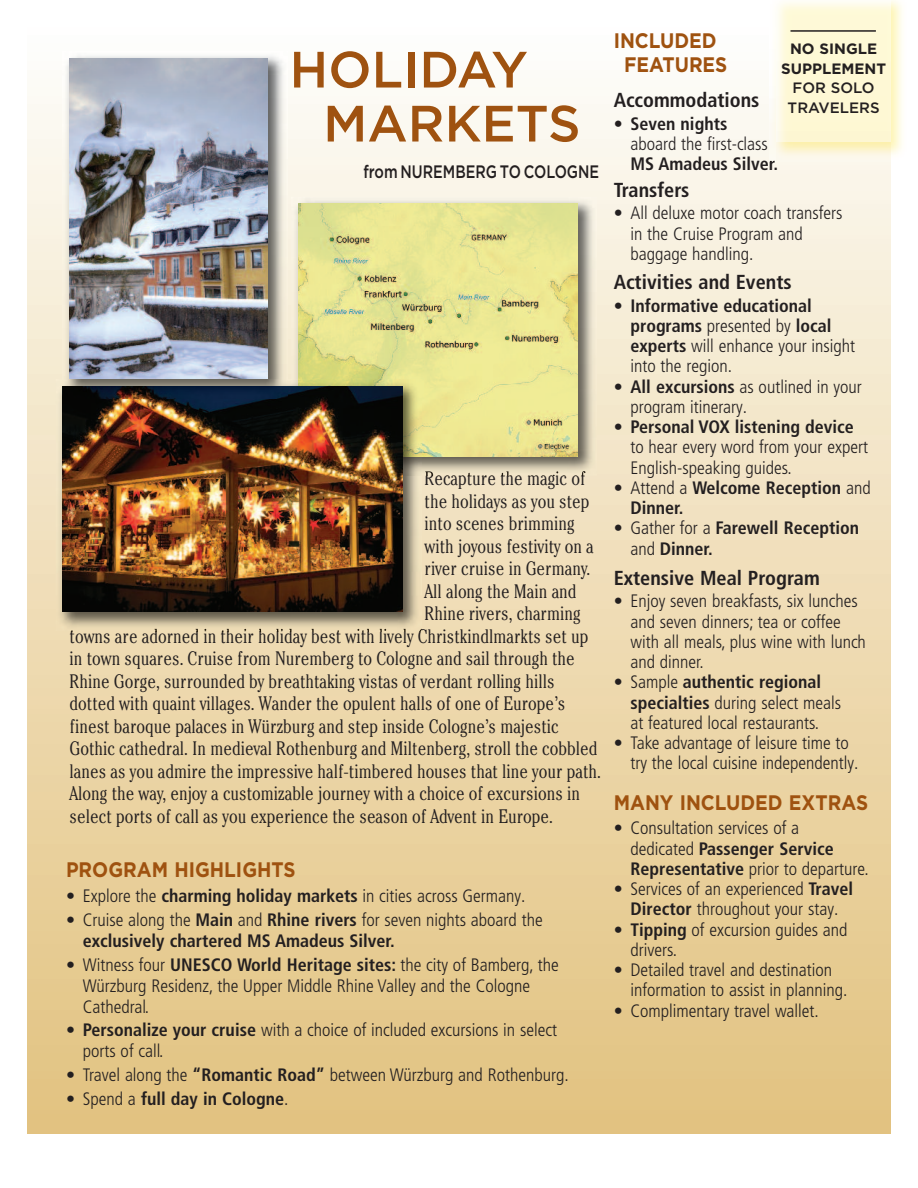
<style>
.page{position:relative;width:918px;height:1188px;background:#fff}
.page>*{position:absolute;margin:0;border:0;box-sizing:border-box;transform-origin:0 0}
.t1{font:500 51px/54px "Gotham";color:#9f5210}
.t2{font:700 21px/24px "Gotham";color:#9f5210;text-align:center;scale:.9 1}
.t3{font:700 condensed 20.25px "Frutiger LT Pro";color:#231f20}
.t4{font:300 condensed 19.5px "Cheltenham";color:#231f20}
.t5{font:300 condensed 18px/20.2px "Frutiger LT Pro";color:#231f20}
.t6{font:700 condensed 18px/20.2px "Frutiger LT Pro";color:#231f20}
.t7{font:500 18px "Gotham";color:#231f20;scale:.8 1}
.t8{font:700 15px/19.5px "Gotham";color:#231f20;text-align:center}
.t9{font:500 15px/19.5px "Gotham";color:#231f20;text-align:center}
.s1{font-weight:700}
.s2{font-weight:300}
</style>
<div class="page">
<div style="left:27px;top:27px;width:864px;height:1107px;background:linear-gradient(to bottom,#fefdf9,#e2c17d)"></div>
<img style="left:770px;top:0;width:132px;height:161px">
<hr style="left:791px;top:30px;width:85px;height:2px;background:#231f20">
<img style="left:291px;top:197px;width:306px;height:279px">
<img style="left:425px;top:471px;width:88px;height:5px">
<img style="left:298px;top:203px;width:279px;height:253px">
<img style="left:56px;top:379px;width:366px;height:252px">
<img style="left:70px;top:629px;width:88px;height:2px">
<img style="left:63px;top:386px;width:339px;height:226px">
<img style="left:62px;top:52px;width:225px;height:346px">
<svg style="left:62px;top:386px;width:1px;height:12px"></svg>
<img style="left:69px;top:58px;width:199px;height:321px">
<h1 class="t1" style="left:323px;top:43px;width:259px;text-indent:-34px">HOLIDAY<br>MARKETS</h1>
<p class="t7" style="left:364px;top:161px;width:296px">from NUREMBERG TO COLOGNE</p>
<p class="t4" style="left:425px;top:471px;width:162px">Recapture the magic of</p>
<p class="t4" style="left:425px;top:494px;width:166px">the holidays as you step</p>
<p class="t4" style="left:425px;top:516px;width:152px">into scenes brimming</p>
<p class="t4" style="left:425px;top:539px;width:171px">with joyous festivity on a</p>
<p class="t4" style="left:425px;top:561px;width:167px">river cruise in Germany.</p>
<p class="t4" style="left:425px;top:584px;width:153px">All along the Main and</p>
<p class="t4" style="left:425px;top:606px;width:158px">Rhine rivers, charming</p>
<p class="t4" style="left:70px;top:629px;width:520px">towns are adorned in their holiday best with lively Christkindlmarkts set up</p>
<p class="t4" style="left:70px;top:651px;width:507px">in town squares. Cruise from Nuremberg to Cologne and sail through the</p>
<p class="t4" style="left:70px;top:674px;width:486px">Rhine Gorge, surrounded by breathtaking vistas of verdant rolling hills</p>
<p class="t4" style="left:70px;top:696px;width:497px">dotted with quaint villages. Wander the opulent halls of one of Europe’s</p>
<p class="t4" style="left:70px;top:719px;width:491px">finest baroque palaces in Würzburg and step inside Cologne’s majestic</p>
<p class="t4" style="left:70px;top:741px;width:529px">Gothic cathedral. In medieval Rothenburg and Miltenberg, stroll the cobbled</p>
<p class="t4" style="left:70px;top:764px;width:533px">lanes as you admire the impressive half-timbered houses that line your path.</p>
<p class="t4" style="left:70px;top:786px;width:512px">Along the way, enjoy a customizable journey with a choice of excursions in</p>
<p class="t4" style="left:70px;top:809px;width:485px">select ports of call as you experience the season of Advent in Europe.</p>
<p class="t2" style="left:66px;top:857px;width:257px">PROGRAM HIGHLIGHTS</p>
<p class="t5" style="left:66px;top:888px;width:461px">• Explore the <span class="s1">charming holiday markets</span> in cities across Germany.</p>
<p class="t6" style="left:83px;top:911px;width:461px;line-height:21px;text-indent:-17px"><span class="s2">• Cruise along the</span> Main <span class="s2">and</span> Rhine rivers <span class="s2">for seven nights aboard the </span>exclusively chartered MS Amadeus Silver.</p>
<p class="t5" style="left:83px;top:956px;width:477px;line-height:21px;text-indent:-17px">• Witness four <span class="s1">UNESCO World Heritage sites:</span> the city of Bamberg, the<br>Würzburg Residenz, the Upper Middle Rhine Valley and the Cologne<br>Cathedral.</p>
<p class="t5" style="left:83px;top:1021px;width:476px;line-height:21px;text-indent:-17px">• <span class="s1">Personalize your cruise</span> with a choice of included excursions in select ports of call.</p>
<p class="t5" style="left:66px;top:1067px;width:504px">• Travel along the <span class="s1">“Romantic Road”</span> between Würzburg and Rothenburg.</p>
<p class="t6" style="left:66px;top:1090px;width:224px"><span class="s2">• Spend a</span> full day in Cologne<span class="s2">.</span></p>
<p class="t2" style="left:614px;top:29px;width:128px">INCLUDED<br>FEATURES</p>
<p class="t3" style="left:614px;top:93px;width:147px">Accommodations</p>
<p class="t5" style="left:631px;top:115px;width:139px;text-indent:-17px">• <span class="s1">Seven nights </span>aboard the first-class</p>
<p class="t6" style="left:631px;top:156px;width:149px">MS Amadeus Silver.</p>
<p class="t3" style="left:614px;top:183px;width:77px">Transfers</p>
<p class="t5" style="left:631px;top:205px;width:214px;text-indent:-17px">• All deluxe motor coach transfers in the Cruise Program and baggage handling.</p>
<p class="t3" style="left:614px;top:275px;width:180px">Activities and Events</p>
<p class="t5" style="left:631px;top:297px;width:226px;text-indent:-17px">• <span class="s1">Informative educational programs</span> presented by <span class="s1">local experts</span> will enhance your insight into the region.</p>
<p class="t5" style="left:631px;top:378px;width:233px;text-indent:-17px">• <span class="s1">All excursions</span> as outlined in your program itinerary.</p>
<p class="t5" style="left:631px;top:419px;width:239px;text-indent:-17px">• <span class="s1">Personal VOX listening device </span>to hear every word from your expert<br>English-speaking guides.</p>
<p class="t6" style="left:631px;top:479px;width:242px;text-indent:-17px"><span class="s2">• Attend a</span> Welcome Reception <span class="s2">and<br></span>Dinner.</p>
<p class="t6" style="left:631px;top:520px;width:230px;text-indent:-17px"><span class="s2">• Gather for a</span> Farewell Reception <span class="s2">and</span> Dinner.</p>
<p class="t3" style="left:614px;top:571px;width:208px">Extensive Meal Program</p>
<p class="t5" style="left:631px;top:593px;width:237px;text-indent:-17px">• Enjoy seven breakfasts, six lunches and seven dinners; tea or coffee with all meals, plus wine with lunch and dinner.</p>
<p class="t5" style="left:631px;top:674px;width:212px;text-indent:-17px">• Sample <span class="s1">authentic regional specialties</span> during select meals at featured local restaurants.</p>
<p class="t5" style="left:631px;top:735px;width:229px;text-indent:-17px">• Take advantage of leisure time to try the local cuisine independently.</p>
<p class="t2" style="left:614px;top:790px;width:284px">MANY INCLUDED EXTRAS</p>
<p class="t5" style="left:631px;top:820px;width:240px;text-indent:-17px">• Consultation services of a<br>dedicated <span class="s1">Passenger Service<br>Representative</span> prior to departure.</p>
<p class="t5" style="left:614px;top:881px;width:241px;text-align:center">• Services of an experienced <span class="s1">Travel<br>Director</span> throughout your stay.</p>
<p class="t5" style="left:631px;top:921px;width:219px;text-indent:-17px">• <span class="s1">Tipping</span> of excursion guides and drivers.</p>
<p class="t5" style="left:631px;top:962px;width:219px;text-indent:-17px">• Detailed travel and destination information to assist in planning.</p>
<p class="t5" style="left:614px;top:1002px;width:207px">• Complimentary travel wallet.</p>
<p class="t8" style="left:781px;top:39px;width:106px">NO SINGLE<br>SUPPLEMENT</p>
<p class="t9" style="left:788px;top:78px;width:93px">FOR SOLO<br>TRAVELERS</p>
</div>
